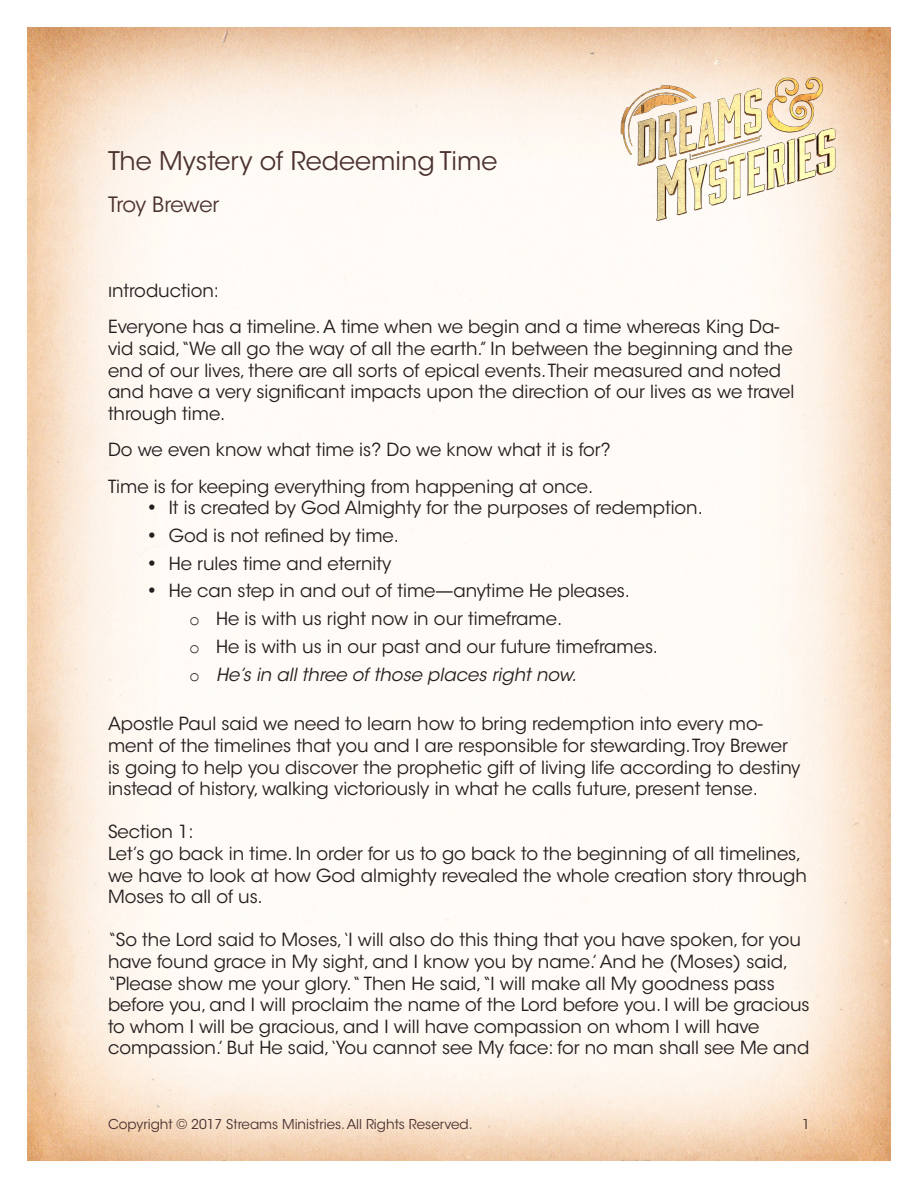
<style>
.page{position:relative;width:918px;height:1188px;background:#fff}
.page>*{position:absolute;margin:0;border:0;box-sizing:border-box;transform-origin:0 0}
.Episode_Name{font:25.5px "ITC Avant Garde Std";color:#4b3230}
.Episode_Name-2{font:21px "ITC Avant Garde Std";letter-spacing:-.02em;color:#4b3230}
.Paragraph{font:18px/21.6px "ITC Avant Garde Std";color:#231f20}
.t1{font:italic 18px "ITC Avant Garde Std";color:#231f20}
.t2{font:13.5px "ITC Avant Garde Std";color:#4b3230}
.s1{font-family:"Calibri";font-size:16.5px}
.s2{font-family:"Courier New"}
.s3{font-family:"Courier New";font-style:normal}
</style>
<div class="page">
<img style="left:27px;top:27px;width:864px;height:1134px">
<img style="left:594px;top:53px;width:270px;height:196px">
<p class="Episode_Name" style="left:108px;top:146px;width:391px">The Mystery of Redeeming Time</p>
<p class="Episode_Name-2" style="left:108px;top:192px;width:113px">Troy Brewer</p>
<p class="Paragraph" style="left:108px;top:280px;width:113px"><span class="s1">I</span>ntroduction:</p>
<p class="Paragraph" style="left:108px;top:316px;width:688px">Everyone has a timeline. A time when we begin and a time whereas King Da&shy;vid said,“We all go the way of all the earth.” In between the beginning and the end of our lives, there are all sorts of epical events. Their measured and noted and have a very significant impacts upon the direction of our lives as we travel through time.</p>
<p class="Paragraph" style="left:108px;top:439px;width:504px">Do we even know what time is? Do we know what it is for?</p>
<p class="Paragraph" style="left:108px;top:476px;width:487px">Time is for keeping everything from happening at once.</p>
<p class="Paragraph" style="left:148px;top:497px;width:557px">• It is created by God Almighty for the purposes of redemption.</p>
<p class="Paragraph" style="left:148px;top:525px;width:253px">• God is not refined by time.</p>
<p class="Paragraph" style="left:148px;top:552px;width:245px">• He rules time and eternity</p>
<p class="Paragraph" style="left:148px;top:580px;width:484px">• He can step in and out of time—anytime He pleases.</p>
<p class="Paragraph" style="left:189px;top:608px;width:375px"><span class="s2">o</span> He is with us right now in our timeframe.</p>
<p class="Paragraph" style="left:189px;top:636px;width:471px"><span class="s2">o</span> He is with us in our past and our future timeframes.</p>
<p class="t1" style="left:189px;top:663px;width:389px"><span class="s3">o</span> He’s in all three of those places right now.</p>
<p class="Paragraph" style="left:108px;top:713px;width:694px">Apostle Paul said we need to learn how to bring redemption into every mo&shy;ment of the timelines that you and I are responsible for stewarding. Troy Brewer is going to help you discover the prophetic gift of living life according to destiny instead of history, walking victoriously in what he calls future, present tense.</p>
<p class="Paragraph" style="left:108px;top:821px;width:87px">Section 1:</p>
<p class="Paragraph" style="left:108px;top:843px;width:701px">Let’s go back in time. In order for us to go back to the beginning of all timelines, we have to look at how God almighty revealed the whole creation story through<br>Moses to all of us.</p>
<p class="Paragraph" style="left:108px;top:929px;width:703px">“So the Lord said to Moses,‘I will also do this thing that you have spoken, for you have found grace in My sight, and I know you by name.’ And he (Moses) said, “Please show me your glory.“ Then He said,“I will make all My goodness pass before you, and I will proclaim the name of the Lord before you. I will be gracious to whom I will be gracious, and I will have compassion on whom I will have compassion.’ But He said,‘You cannot see My face: for no man shall see Me and</p>
<p class="t2" style="left:108px;top:1116px;width:366px">Copyright © 2017 Streams Ministries. All Rights Reserved.</p>
<p class="t2" style="left:802px;top:1116px;width:9px">1</p>
</div>
